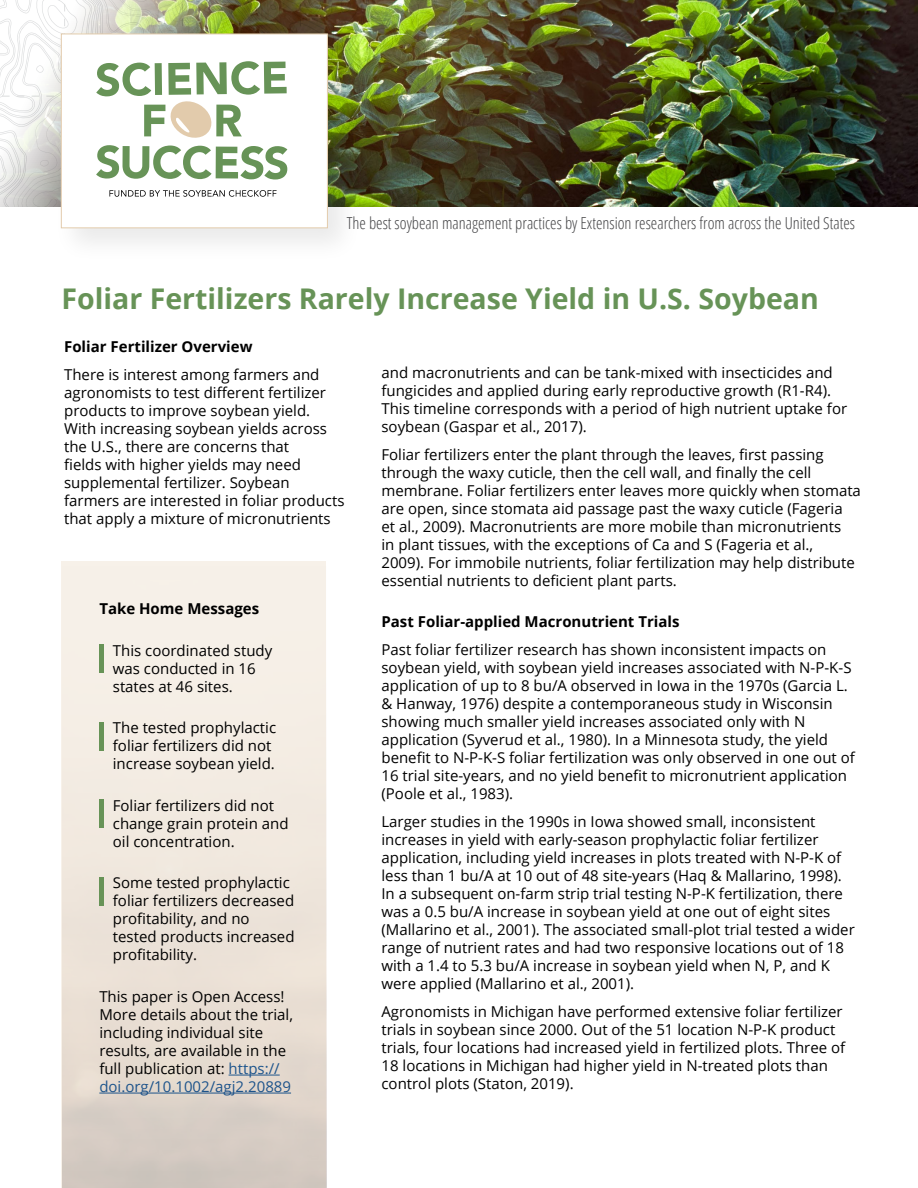
<style>
.page{position:relative;width:918px;height:1188px;background:#fff}
.page>*{position:absolute;margin:0;border:0;box-sizing:border-box;transform-origin:0 0}
.t1{font:700 28.5px "Open Sans";color:#679357}
.t2{font:300 condensed 16.5px "Open Sans";color:#434345}
.t3{font:15px/18px "Open Sans";color:#000}
.t4{font:700 15px "Open Sans";color:#000}
.s1{color:#215e9e}
</style>
<div class="page">
<img style="left:577px;top:0;width:341px;height:206px">
<img style="left:63px;top:561px;width:263px;height:627px">
<div style="left:53px;top:26px;width:310px;height:238px;background:#000;opacity:.09"></div>
<div style="left:61px;top:34px;width:266px;height:194px;background:#fff"></div>
<img style="left:0;top:0;width:577px;height:206px">
<div style="left:61px;top:33px;width:267px;height:195px;border:1px solid #e2cbac"></div>
<div style="left:99px;top:644px;width:5px;height:29px;background:#679357"></div>
<div style="left:99px;top:722px;width:5px;height:28px;background:#679357"></div>
<div style="left:99px;top:799px;width:5px;height:29px;background:#679357"></div>
<div style="left:99px;top:877px;width:5px;height:28px;background:#679357"></div>
<p class="t2" style="left:347px;top:212px;width:510px">The best soybean management practices by Extension researchers from across the United States</p>
<h1 class="t1" style="left:62px;top:279px;width:759px">Foliar Fertilizers Rarely Increase Yield in U.S. Soybean</h1>
<p class="t4" style="left:64px;top:336px;width:190px">Foliar Fertilizer Overview</p>
<p class="t3" style="left:64px;top:365px;width:282px">There is interest among farmers and agronomists to test different fertilizer products to improve soybean yield.<br>With increasing soybean yields across the U.S., there are concerns that<br>fields with higher yields may need supplemental fertilizer. Soybean farmers are interested in foliar products that apply a mixture of micronutrients</p>
<p class="t3" style="left:381px;top:363px;width:467px">and macronutrients and can be tank-mixed with insecticides and fungicides and applied during early reproductive growth (R1-R4).<br>This timeline corresponds with a period of high nutrient uptake for soybean (Gaspar et al., 2017).</p>
<p class="t3" style="left:381px;top:445px;width:481px">Foliar fertilizers enter the plant through the leaves, first passing through the waxy cuticle, then the cell wall, and finally the cell membrane. Foliar fertilizers enter leaves more quickly when stomata are open, since stomata aid passage past the waxy cuticle (Fageria<br>et al., 2009). Macronutrients are more mobile than micronutrients<br>in plant tissues, with the exceptions of Ca and S (Fageria et al.,<br>2009). For immobile nutrients, foliar fertilization may help distribute essential nutrients to deficient plant parts.</p>
<p class="t4" style="left:381px;top:611px;width:300px">Past Foliar-applied Macronutrient Trials</p>
<p class="t3" style="left:381px;top:640px;width:475px">Past foliar fertilizer research has shown inconsistent impacts on soybean yield, with soybean yield increases associated with N-P-K-S application of up to 8 bu/A observed in Iowa in the 1970s (Garcia L. &amp; Hanway, 1976) despite a contemporaneous study in Wisconsin showing much smaller yield increases associated only with N application (Syverud et al., 1980). In a Minnesota study, the yield benefit to N-P-K-S foliar fertilization was only observed in one out of 16 trial site-years, and no yield benefit to micronutrient application (Poole et al., 1983).</p>
<p class="t3" style="left:381px;top:812px;width:475px">Larger studies in the 1990s in Iowa showed small, inconsistent increases in yield with early-season prophylactic foliar fertilizer application, including yield increases in plots treated with N-P-K of less than 1 bu/A at 10 out of 48 site-years (Haq &amp; Mallarino, 1998).<br>In a subsequent on-farm strip trial testing N-P-K fertilization, there was a 0.5 bu/A increase in soybean yield at one out of eight sites (Mallarino et al., 2001). The associated small-plot trial tested a wider range of nutrient rates and had two responsive locations out of 18 with a 1.4 to 5.3 bu/A increase in soybean yield when N, P, and K were applied (Mallarino et al., 2001).</p>
<p class="t3" style="left:381px;top:1002px;width:465px">Agronomists in Michigan have performed extensive foliar fertilizer trials in soybean since 2000. Out of the 51 location N-P-K product trials, four locations had increased yield in fertilized plots. Three of 18 locations in Michigan had higher yield in N-treated plots than control plots (Staton, 2019).</p>
<p class="t4" style="left:99px;top:598px;width:161px">Take Home Messages</p>
<p class="t3" style="left:113px;top:641px;width:161px">This coordinated study was conducted in 16 states at 46 sites.</p>
<p class="t3" style="left:113px;top:719px;width:165px">The tested prophylactic foliar fertilizers did not increase soybean yield.</p>
<p class="t3" style="left:113px;top:796px;width:177px">Foliar fertilizers did not change grain protein and oil concentration.</p>
<p class="t3" style="left:113px;top:874px;width:183px">Some tested prophylactic foliar fertilizers decreased profitability, and no tested products increased profitability.</p>
<p class="t3" style="left:99px;top:987px;width:195px">This paper is Open Access!<br>More details about the trial, including individual site results, are available in the full publication at: <span class="s1">https:// doi.org/10.1002/agj2.20889</span></p>
</div>
